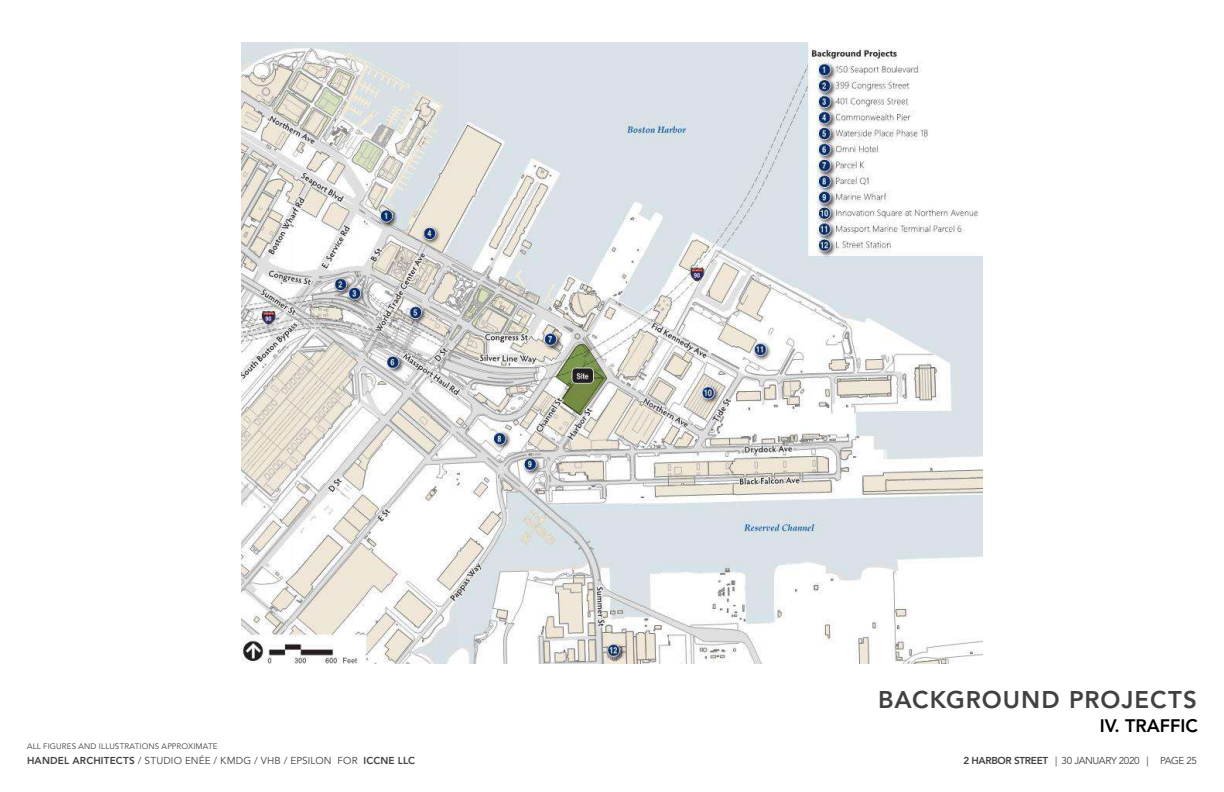
<style>
.page{position:relative;width:1224px;height:792px;background:#fff}
.page>*{position:absolute;margin:0;border:0;box-sizing:border-box;transform-origin:0 0}
.t1{font:800 24px "Avenir LT Std";letter-spacing:.04em;color:#414042}
.t2{font:800 18px "Avenir LT Std";color:#000}
.t3{font:10px "Avenir LT Std";color:#414042}
.t4{font:10px "Avenir LT Std";letter-spacing:-.04em;color:#414042}
.t5{font:8px "Avenir LT Std";letter-spacing:.02em;color:#414042}
.s1{font-weight:800}
</style>
<div class="page">
<img style="left:241px;top:43px;width:742px;height:620px">
<p class="t5" style="left:27px;top:741px;width:192px">ALL FIGURES AND ILLUSTRATIONS APPROXIMATE</p>
<p class="t3" style="left:27px;top:754px;width:390px"><span class="s1">HANDEL ARCHITECTS</span> / STUDIO ENÉE / KMDG / VHB / EPSILON FOR <span class="s1">ICCNE LLC</span></p>
<h1 class="t1" style="left:878px;top:685px;width:320px">BACKGROUND PROJECTS</h1>
<h2 class="t2" style="left:1100px;top:715px;width:100px">IV. TRAFFIC</h2>
<p class="t4" style="left:963px;top:754px;width:235px"><span class="s1">2 HARBOR STREET</span> | 30 JANUARY 2020 | PAGE 25</p>
</div>
